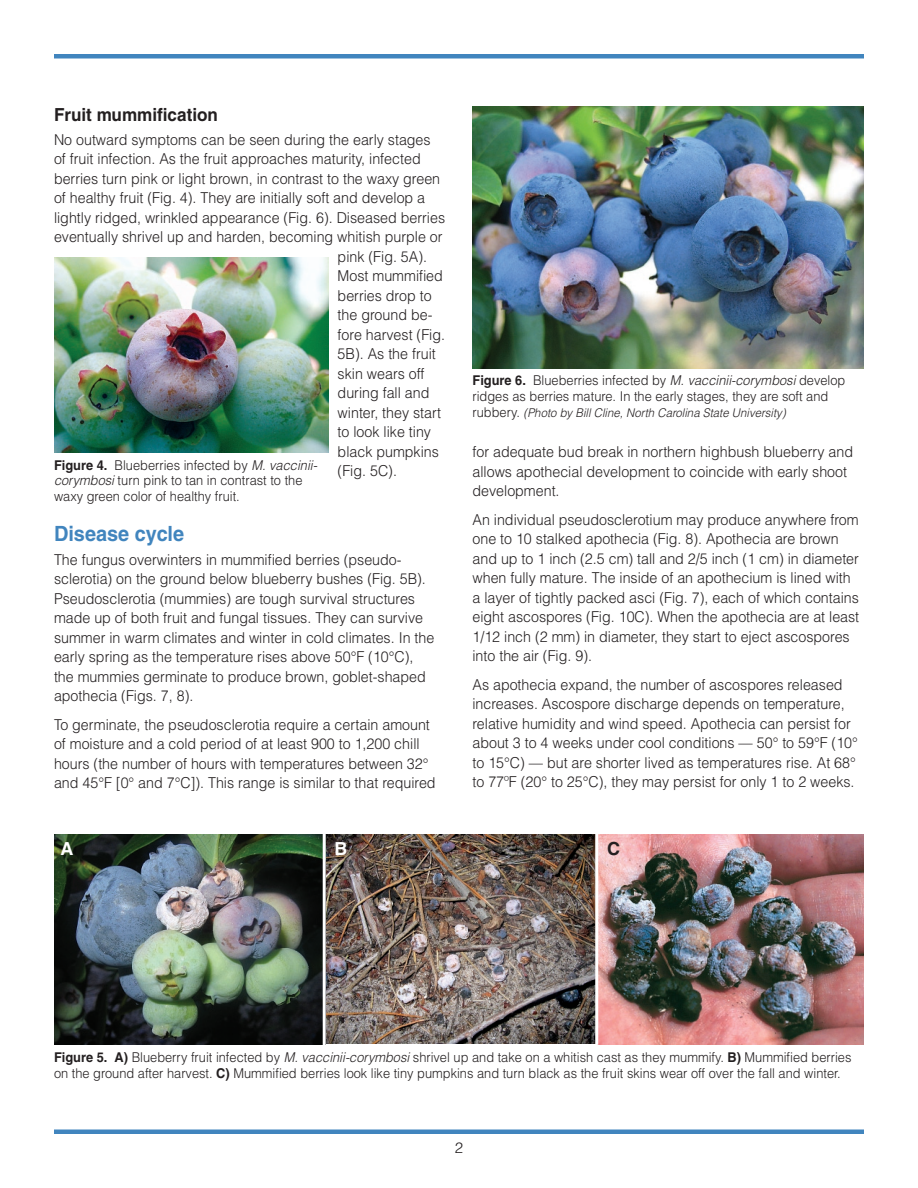
<style>
.page{position:relative;width:918px;height:1188px;background:#fff}
.page>*{position:absolute;margin:0;border:0;box-sizing:border-box;transform-origin:0 0}
.Body_Copy{font:700 21px "Helvetica";color:#4185be;scale:.95 1}
.Body_Copy-2{font:700 18px "Helvetica";color:#231f20;scale:.95 1}
.t1{font:700 18px "Helvetica";color:#fff}
.Body_Copy-3{font:700 18px "Helvetica";color:#231f20}
.Body_Copy-4{font:300 15px/19.5px "Helvetica";color:#231f20;scale:.95 1}
.Body_Copy-5{font:300 15px "Helvetica";color:#231f20}
.Cutlines{font:300 13.5px/15.8px "Helvetica";color:#231f20;scale:.95 1}
.Cutlines-2{font:italic 300 12px "Helvetica";color:#231f20;scale:.95 1}
.s1{font-weight:700}
.s2{font-style:italic}
.s3{font-style:normal;font-size:13.5px}
</style>
<div class="page">
<hr style="left:54px;top:1130px;width:810px;height:4px;background:#4185be">
<hr style="left:54px;top:54px;width:810px;height:4px;background:#4185be">
<img style="left:54px;top:257px;width:275px;height:195px">
<img style="left:54px;top:834px;width:810px;height:210px">
<img style="left:472px;top:107px;width:392px;height:262px">
<hr style="left:323px;top:833px;width:3px;height:212px;background:#fff">
<hr style="left:595px;top:833px;width:3px;height:212px;background:#fff">
<p class="Body_Copy-2" style="left:54px;top:103px;width:174px">Fruit mummification</p>
<p class="Body_Copy-4" style="left:54px;top:130px;width:398px">No outward symptoms can be seen during the early stages</p>
<p class="Body_Copy-4" style="left:54px;top:149px;width:388px">of fruit infection. As the fruit approaches maturity, infected</p>
<p class="Body_Copy-4" style="left:54px;top:169px;width:408px">berries turn pink or light brown, in contrast to the waxy green</p>
<p class="Body_Copy-4" style="left:54px;top:188px;width:392px">of healthy fruit (Fig. 4). They are initially soft and develop a</p>
<p class="Body_Copy-4" style="left:54px;top:208px;width:413px">lightly ridged, wrinkled appearance (Fig. 6). Diseased berries</p>
<p class="Body_Copy-4" style="left:54px;top:227px;width:411px">eventually shrivel up and harden, becoming whitish purple or</p>
<p class="Body_Copy-4" style="left:338px;top:247px;width:96px">pink (Fig. 5A).</p>
<p class="Body_Copy-4" style="left:338px;top:266px;width:112px">Most mummified</p>
<p class="Body_Copy-4" style="left:338px;top:286px;width:100px">berries drop to</p>
<p class="Body_Copy-4" style="left:338px;top:305px;width:101px">the ground be-</p>
<p class="Body_Copy-4" style="left:338px;top:325px;width:115px">fore harvest (Fig.</p>
<p class="Body_Copy-4" style="left:338px;top:344px;width:105px">5B). As the fruit</p>
<p class="Body_Copy-4" style="left:338px;top:364px;width:93px">skin wears off</p>
<p class="Body_Copy-4" style="left:338px;top:383px;width:98px">during fall and</p>
<p class="Body_Copy-4" style="left:338px;top:403px;width:110px">winter, they start</p>
<p class="Body_Copy-4" style="left:338px;top:422px;width:100px">to look like tiny</p>
<p class="Body_Copy-4" style="left:338px;top:442px;width:108px">black pumpkins</p>
<p class="Body_Copy-4" style="left:338px;top:461px;width:64px">(Fig. 5C).</p>
<p class="Cutlines" style="left:54px;top:457px;width:279px"><span class="s1">Figure 4.</span> Blueberries infected by <span class="s2">M. vaccinii&shy;corymbosi</span> turn pink to tan in contrast to the waxy green color of healthy fruit.</p>
<p class="Body_Copy" style="left:54px;top:521px;width:139px">Disease cycle</p>
<p class="Body_Copy-4" style="left:54px;top:550px;width:402px">The fungus overwinters in mummified berries (pseudo&shy;sclerotia) on the ground below blueberry bushes (Fig. 5B).<br>Pseudosclerotia (mummies) are tough survival structures made up of both fruit and fungal tissues. They can survive summer in warm climates and winter in cold climates. In the early spring as the temperature rises above 50°F (10°C), the mummies germinate to produce brown, goblet-shaped apothecia (Figs. 7, 8).</p>
<p class="Body_Copy-4" style="left:54px;top:715px;width:403px">To germinate, the pseudosclerotia require a certain amount of moisture and a cold period of at least 900 to 1,200 chill hours (the number of hours with temperatures between 32° and 45°F [0° and 7°C]). This range is similar to that required</p>
<p class="Cutlines" style="left:472px;top:373px;width:394px"><span class="s1">Figure 6.</span> Blueberries infected by <span class="s2">M. vaccinii-corymbosi</span> develop ridges as berries mature. In the early stages, they are soft and</p>
<p class="Cutlines-2" style="left:472px;top:405px;width:331px"><span class="s3">rubbery.</span> (Photo by Bill Cline, North Carolina State University)</p>
<p class="Body_Copy-4" style="left:472px;top:442px;width:402px">for adequate bud break in northern highbush blueberry and allows apothecial development to coincide with early shoot development.</p>
<p class="Body_Copy-4" style="left:472px;top:510px;width:409px">An individual pseudosclerotium may produce anywhere from one to 10 stalked apothecia (Fig. 8). Apothecia are brown and up to 1 inch (2.5 cm) tall and 2/5 inch (1 cm) in diameter when fully mature. The inside of an apothecium is lined with a layer of tightly packed asci (Fig. 7), each of which contains eight ascospores (Fig. 10C). When the apothecia are at least</p>
<p class="Body_Copy-4" style="left:472px;top:627px;width:399px">1/12 inch (2 mm) in diameter, they start to eject ascospores into the air (Fig. 9).</p>
<p class="Body_Copy-4" style="left:472px;top:675px;width:407px">As apothecia expand, the number of ascospores released increases. Ascospore discharge depends on temperature, relative humidity and wind speed. Apothecia can persist for about 3 to 4 weeks under cool conditions — 50° to 59°F (10° to 15°C) — but are shorter lived as temperatures rise. At 68° to 77ºF (20° to 25°C), they may persist for only 1 to 2 weeks.</p>
<p class="t1" style="left:60px;top:838px;width:14px">A</p>
<p class="t1" style="left:335px;top:838px;width:14px">B</p>
<p class="Body_Copy-3" style="left:607px;top:838px;width:14px">C</p>
<p class="Cutlines" style="left:54px;top:1049px;width:841px"><span class="s1">Figure 5. A)</span> Blueberry fruit infected by <span class="s2">M. vaccinii-corymbosi</span> shrivel up and take on a whitish cast as they mummify. <span class="s1">B)</span> Mummified berries</p>
<p class="Cutlines" style="left:54px;top:1065px;width:830px">on the ground after harvest. <span class="s1">C)</span> Mummified berries look like tiny pumpkins and turn black as the fruit skins wear off over the fall and winter.</p>
<p class="Body_Copy-5" style="left:455px;top:1138px;width:10px">2</p>
</div>
